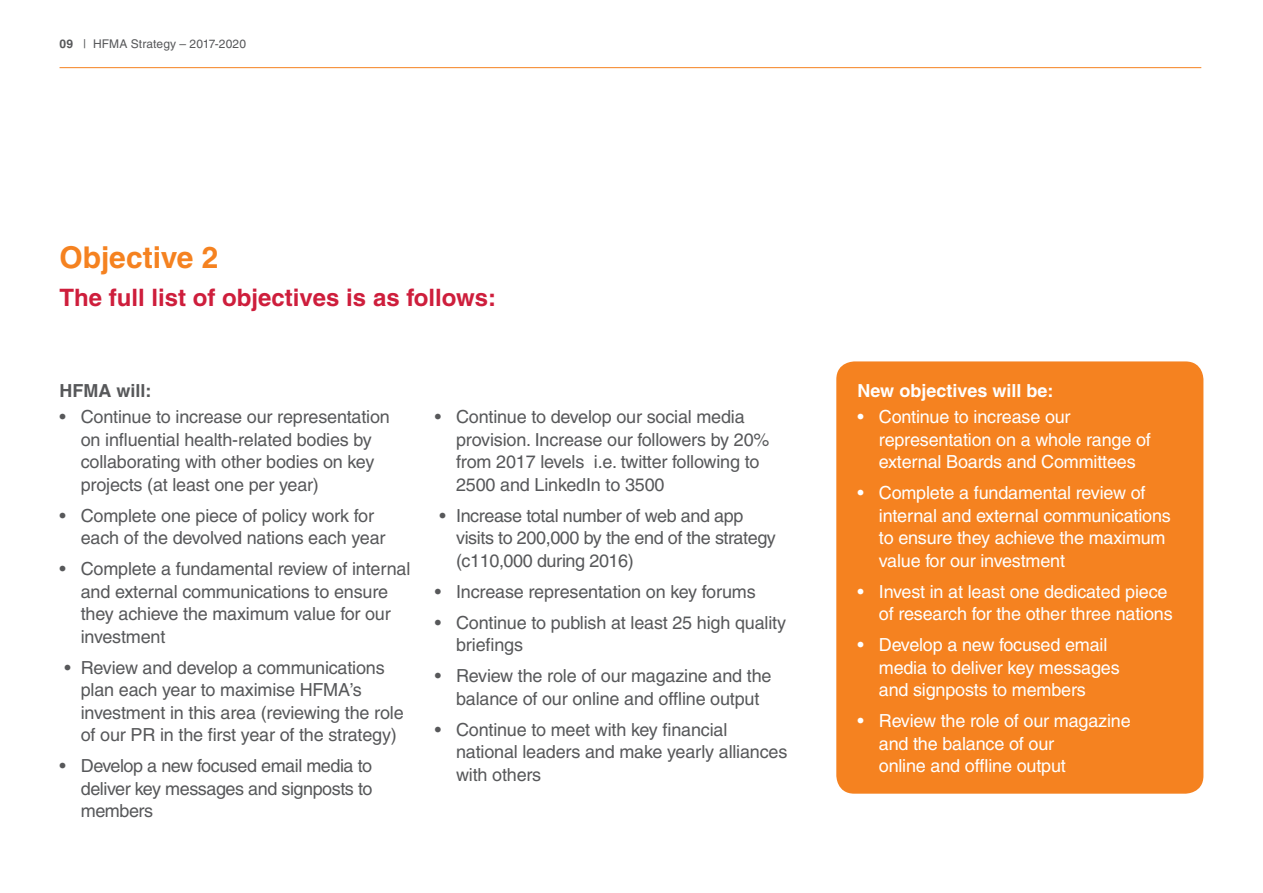
<style>
.page{position:relative;width:1263px;height:893px;background:#fff}
.page>*{position:absolute;margin:0;border:0;box-sizing:border-box;transform-origin:0 0}
.Main_heading{font:700 30px "Helvetica";color:#f58220}
.Sub_heading_1{font:700 24px "Helvetica";color:#ce1e3c}
.Body_copy{font:18px/22.5px "Helvetica";letter-spacing:-.01em;color:#57585a}
.Body_copy-2{font:18px/22.5px "Helvetica";letter-spacing:-.01em;color:#fff}
.Sub_heading_1-2{font:700 18px "Helvetica";color:#fff}
.Sub_heading_1-3{font:700 18px "Helvetica";color:#57585a}
.t1{font:12px "Helvetica";letter-spacing:.01em;color:#57585a}
.s1{font-weight:700}
</style>
<div class="page">
<hr style="left:60px;top:67px;width:1141px;height:1px;background:#f58220">
<div style="left:836px;top:361px;width:367px;height:433px;background:#f58220;border-radius:18px"></div>
<p class="t1" style="left:60px;top:36px;width:188px"><span class="s1">09</span> | HFMA Strategy – 2017-2020</p>
<p class="Main_heading" style="left:60px;top:239px;width:160px">Objective 2</p>
<p class="Sub_heading_1" style="left:60px;top:282px;width:438px">The full list of objectives is as follows:</p>
<p class="Sub_heading_1-3" style="left:60px;top:379px;width:93px">HFMA will:</p>
<p class="Body_copy" style="left:81px;top:406px;width:311px;text-indent:-21px">• Continue to increase our representation on influential health-related bodies by collaborating with other bodies on key projects (at least one per year)</p>
<p class="Body_copy" style="left:81px;top:504px;width:306px;text-indent:-21px">• Complete one piece of policy work for each of the devolved nations each year</p>
<p class="Body_copy" style="left:81px;top:558px;width:331px;text-indent:-21px">• Complete a fundamental review of internal and external communications to ensure they achieve the maximum value for our investment</p>
<p class="Body_copy" style="left:81px;top:656px;width:324px;text-indent:-16px">• Review and develop a communications plan each year to maximise HFMA’s investment in this area (reviewing the role of our PR in the first year of the strategy)</p>
<p class="Body_copy" style="left:81px;top:755px;width:293px;text-align:justify;text-indent:-21px">• Develop a new focused email media to deliver key messages and signposts to members</p>
<p class="Body_copy" style="left:456px;top:406px;width:315px;text-indent:-21px">• Continue to develop our social media provision. Increase our followers by 20% from 2017 levels i.e. twitter following to 2500 and LinkedIn to 3500</p>
<p class="Body_copy" style="left:456px;top:504px;width:321px;text-indent:-17px">• Increase total number of web and app visits to 200,000 by the end of the strategy (c110,000 during 2016)</p>
<p class="Body_copy" style="left:435px;top:580px;width:322px">• Increase representation on key forums</p>
<p class="Body_copy" style="left:456px;top:611px;width:331px;text-indent:-21px">• Continue to publish at least 25 high quality briefings</p>
<p class="Body_copy" style="left:435px;top:665px;width:338px;text-align:center">• Review the role of our magazine and the balance of our online and offline output</p>
<p class="Body_copy" style="left:456px;top:718px;width:333px;text-indent:-21px">• Continue to meet with key financial national leaders and make yearly alliances with others</p>
<p class="Sub_heading_1-2" style="left:857px;top:379px;width:197px">New objectives will be:</p>
<p class="Body_copy-2" style="left:879px;top:406px;width:274px;text-indent:-21px">• Continue to increase our representation on a whole range of external Boards and Committees</p>
<p class="Body_copy-2" style="left:879px;top:482px;width:293px;text-indent:-21px">• Complete a fundamental review of internal and external communications to ensure they achieve the maximum value for our investment</p>
<p class="Body_copy-2" style="left:857px;top:580px;width:317px;text-align:right">• Invest in at least one dedicated piece of research for the other three nations</p>
<p class="Body_copy-2" style="left:879px;top:634px;width:242px;text-indent:-21px">• Develop a new focused email media to deliver key messages and signposts to members</p>
<p class="Body_copy-2" style="left:879px;top:710px;width:253px;text-indent:-21px">• Review the role of our magazine and the balance of our<br>online and offline output</p>
</div>
